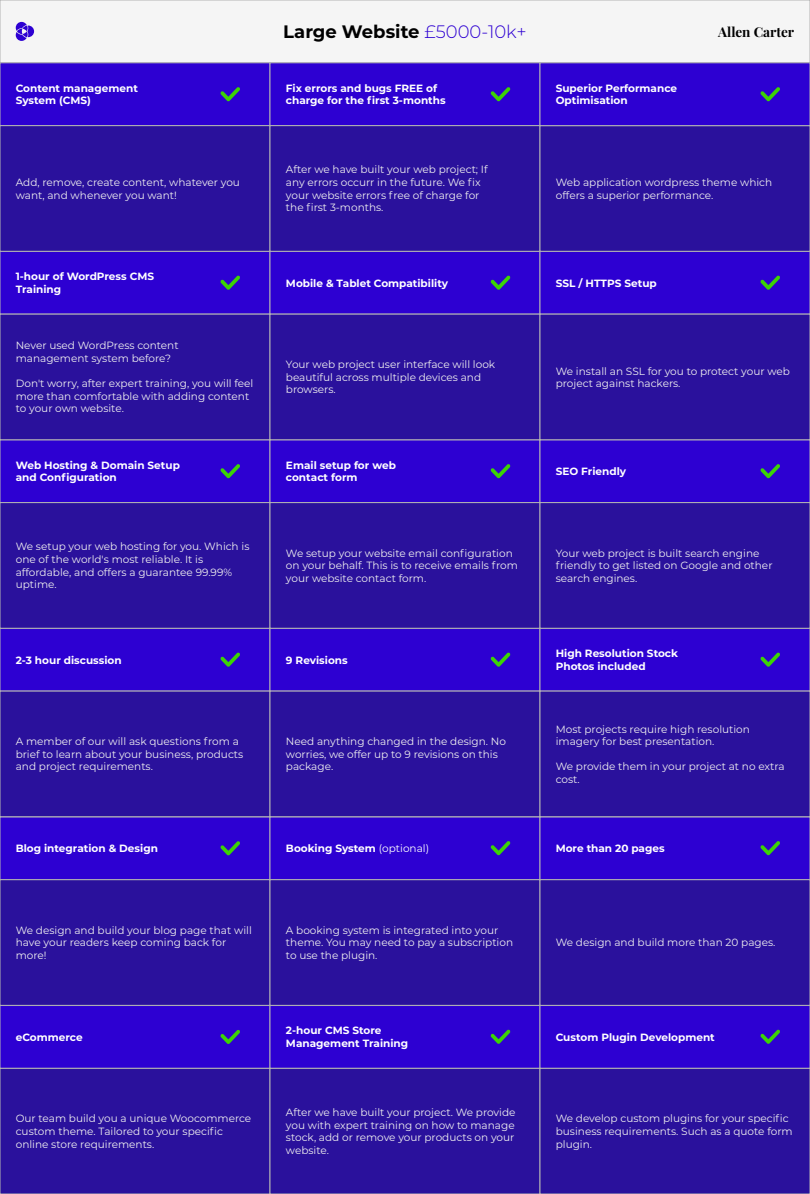
<style>
.page{position:relative;width:810px;height:1194px;background:#fff}
.page>*{position:absolute;margin:0;border:0;box-sizing:border-box;transform-origin:0 0}
.t1{font:700 18px "Montserrat";color:#000}
.t2{font:700 13.5px "Playfair Display";color:#000}
.t3{font:10.5px/12.6px "Montserrat";color:#f0f0f0}
.t4{font:700 10.5px/12.6px "Montserrat";color:#fff}
.s1{font-weight:300;color:#2d00d2}
.s2{font-weight:400}
</style>
<div class="page">
<div style="left:0;top:0;width:810px;height:63px;background:#f5f5f5;border:1px solid #b4b4b4"></div>
<svg style="left:16px;top:22px;width:18px;height:19px"></svg>
<div style="left:0;top:63px;width:270px;height:63px;background:#2d00d2"></div>
<svg style="left:220px;top:87px;width:20px;height:14px"></svg>
<div style="left:0;top:251px;width:270px;height:63px;background:#2d00d2;border:1px solid #b4b4b4"></div>
<div style="left:0;top:439px;width:270px;height:63px;background:#2d00d2"></div>
<div style="left:0;top:628px;width:270px;height:63px;background:#2d00d2;border:1px solid #b4b4b4"></div>
<div style="left:0;top:816px;width:270px;height:63px;background:#2d00d2;border:1px solid #b4b4b4"></div>
<div style="left:0;top:1004px;width:270px;height:64px;background:#2d00d2;border:1px solid #b4b4b4"></div>
<div style="left:0;top:125px;width:270px;height:126px;background:#2a119c;border:1px solid #b4b4b4"></div>
<div style="left:0;top:314px;width:270px;height:126px;background:#2a119c;border:1px solid #b4b4b4"></div>
<div style="left:0;top:502px;width:270px;height:126px;background:#2a119c;border:1px solid #b4b4b4"></div>
<div style="left:0;top:690px;width:270px;height:126px;background:#2a119c"></div>
<div style="left:0;top:879px;width:270px;height:126px;background:#2a119c;border:1px solid #b4b4b4"></div>
<div style="left:0;top:1067px;width:270px;height:126px;background:#2a119c;border:1px solid #b4b4b4"></div>
<svg style="left:220px;top:275px;width:20px;height:15px"></svg>
<svg style="left:220px;top:464px;width:20px;height:14px"></svg>
<svg style="left:220px;top:652px;width:20px;height:14px"></svg>
<svg style="left:220px;top:841px;width:20px;height:14px"></svg>
<svg style="left:220px;top:1029px;width:20px;height:14px"></svg>
<div style="left:270px;top:63px;width:270px;height:63px;background:#2d00d2"></div>
<div style="left:270px;top:251px;width:270px;height:63px;background:#2d00d2;border:1px solid #b4b4b4"></div>
<div style="left:270px;top:439px;width:270px;height:63px;background:#2d00d2"></div>
<div style="left:270px;top:628px;width:270px;height:63px;background:#2d00d2;border:1px solid #b4b4b4"></div>
<div style="left:270px;top:816px;width:270px;height:63px;background:#2d00d2;border:1px solid #b4b4b4"></div>
<div style="left:270px;top:1004px;width:270px;height:64px;background:#2d00d2;border:1px solid #b4b4b4"></div>
<div style="left:270px;top:125px;width:270px;height:126px;background:#2a119c;border:1px solid #b4b4b4"></div>
<svg style="left:491px;top:87px;width:19px;height:14px"></svg>
<div style="left:270px;top:314px;width:270px;height:126px;background:#2a119c;border:1px solid #b4b4b4"></div>
<svg style="left:491px;top:275px;width:19px;height:15px"></svg>
<div style="left:270px;top:502px;width:270px;height:126px;background:#2a119c;border:1px solid #b4b4b4"></div>
<svg style="left:491px;top:464px;width:19px;height:14px"></svg>
<div style="left:270px;top:690px;width:270px;height:126px;background:#2a119c"></div>
<svg style="left:491px;top:652px;width:19px;height:14px"></svg>
<div style="left:270px;top:879px;width:270px;height:126px;background:#2a119c;border:1px solid #b4b4b4"></div>
<div style="left:270px;top:1067px;width:270px;height:126px;background:#2a119c;border:1px solid #b4b4b4"></div>
<svg style="left:491px;top:841px;width:19px;height:14px"></svg>
<svg style="left:491px;top:1029px;width:19px;height:14px"></svg>
<div style="left:540px;top:251px;width:270px;height:63px;background:#2d00d2;border:1px solid #b4b4b4"></div>
<div style="left:540px;top:439px;width:270px;height:63px;background:#2d00d2"></div>
<div style="left:540px;top:628px;width:270px;height:63px;background:#2d00d2;border:1px solid #b4b4b4"></div>
<div style="left:540px;top:816px;width:270px;height:63px;background:#2d00d2;border:1px solid #b4b4b4"></div>
<div style="left:540px;top:1004px;width:270px;height:64px;background:#2d00d2;border:1px solid #b4b4b4"></div>
<div style="left:540px;top:125px;width:270px;height:126px;background:#2a119c"></div>
<div style="left:540px;top:314px;width:270px;height:126px;background:#2a119c;border:1px solid #b4b4b4"></div>
<div style="left:540px;top:502px;width:270px;height:126px;background:#2a119c;border:1px solid #b4b4b4"></div>
<div style="left:540px;top:690px;width:270px;height:126px;background:#2a119c"></div>
<div style="left:540px;top:879px;width:270px;height:126px;background:#2a119c;border:1px solid #b4b4b4"></div>
<div style="left:540px;top:1067px;width:270px;height:126px;background:#2a119c;border:1px solid #b4b4b4"></div>
<div style="left:540px;top:63px;width:270px;height:63px;background:#2d00d2;border:1px solid #b4b4b4"></div>
<svg style="left:760px;top:87px;width:20px;height:14px"></svg>
<svg style="left:760px;top:275px;width:20px;height:15px"></svg>
<svg style="left:760px;top:464px;width:20px;height:14px"></svg>
<svg style="left:760px;top:652px;width:20px;height:14px"></svg>
<svg style="left:760px;top:841px;width:20px;height:14px"></svg>
<svg style="left:760px;top:1029px;width:20px;height:14px"></svg>
<h1 class="t1" style="left:283px;top:21px;width:245px">Large Website <span class="s1">£5000-10k+</span></h1>
<p class="t2" style="left:718px;top:22px;width:78px">Allen Carter</p>
<p class="t4" style="left:16px;top:82px;width:124px">Content management<br>System (CMS)</p>
<p class="t4" style="left:286px;top:82px;width:161px">Fix errors and bugs FREE of charge for the first 3-months</p>
<p class="t4" style="left:556px;top:82px;width:123px">Superior Performance<br>Optimisation</p>
<p class="t3" style="left:16px;top:176px;width:226px">Add, remove, create content, whatever you want, and whenever you want!</p>
<p class="t3" style="left:286px;top:163px;width:203px">After we have built your web project; If any errors occurr in the future. We fix your website errors free of charge for the first 3-months.</p>
<p class="t3" style="left:556px;top:176px;width:218px">Web application wordpress theme which offers a superior performance.</p>
<p class="t4" style="left:16px;top:270px;width:140px">1-hour of WordPress CMS<br>Training</p>
<p class="t4" style="left:286px;top:276px;width:164px">Mobile &amp; Tablet Compatibility</p>
<p class="t4" style="left:556px;top:276px;width:103px">SSL / HTTPS Setup</p>
<p class="t3" style="left:16px;top:339px;width:164px">Never used WordPress content management system before?</p>
<p class="t3" style="left:16px;top:377px;width:239px">Don't worry, after expert training, you will feel more than comfortable with adding content to your own website.</p>
<p class="t3" style="left:286px;top:358px;width:211px">Your web project user interface will look beautiful across multiple devices and browsers.</p>
<p class="t3" style="left:556px;top:364px;width:236px">We install an SSL for you to protect your web project against hackers.</p>
<p class="t4" style="left:16px;top:458px;width:166px">Web Hosting &amp; Domain Setup and Configuration</p>
<p class="t4" style="left:286px;top:458px;width:111px">Email setup for web contact form</p>
<p class="t4" style="left:556px;top:465px;width:72px">SEO Friendly</p>
<p class="t3" style="left:16px;top:540px;width:235px">We setup your web hosting for you. Which is one of the world's most reliable. It is affordable, and offers a guarantee 99.99% uptime.</p>
<p class="t3" style="left:286px;top:546px;width:233px">We setup your website email configuration on your behalf. This is to receive emails from your website contact form.</p>
<p class="t3" style="left:556px;top:546px;width:218px">Your web project is built search engine friendly to get listed on Google and other search engines.</p>
<p class="t4" style="left:16px;top:653px;width:107px">2-3 hour discussion</p>
<p class="t4" style="left:286px;top:653px;width:63px">9 Revisions</p>
<p class="t4" style="left:556px;top:647px;width:124px">High Resolution Stock<br>Photos included</p>
<p class="t3" style="left:16px;top:735px;width:229px">A member of our will ask questions from a brief to learn about your business, products and project requirements.</p>
<p class="t3" style="left:286px;top:735px;width:222px">Need anything changed in the design. No worries, we offer up to 9 revisions on this package.</p>
<p class="t3" style="left:556px;top:722px;width:196px">Most projects require high resolution imagery for best presentation.</p>
<p class="t3" style="left:556px;top:760px;width:231px">We provide them in your project at no extra cost.</p>
<p class="t4" style="left:16px;top:841px;width:144px">Blog integration &amp; Design</p>
<p class="t4" style="left:286px;top:841px;width:145px">Booking System <span class="s2">(optional)</span></p>
<p class="t4" style="left:556px;top:841px;width:110px">More than 20 pages</p>
<p class="t3" style="left:16px;top:923px;width:238px">We design and build your blog page that will have your readers keep coming back for more!</p>
<p class="t3" style="left:286px;top:923px;width:229px">A booking system is integrated into your theme. You may need to pay a subscription to use the plugin.</p>
<p class="t3" style="left:556px;top:935px;width:221px">We design and build more than 20 pages.</p>
<p class="t4" style="left:16px;top:1030px;width:68px">eCommerce</p>
<p class="t4" style="left:286px;top:1023px;width:124px">2-hour CMS Store<br>Management Training</p>
<p class="t4" style="left:556px;top:1030px;width:161px">Custom Plugin Development</p>
<p class="t3" style="left:16px;top:1111px;width:237px">Our team build you a unique Woocommerce custom theme. Tailored to your specific online store requirements.</p>
<p class="t3" style="left:286px;top:1105px;width:231px;text-align:justify">After we have built your project. We provide you with expert training on how to manage stock, add or remove your products on your website.</p>
<p class="t3" style="left:556px;top:1111px;width:238px">We develop custom plugins for your specific business requirements. Such as a quote form plugin.</p>
</div>
